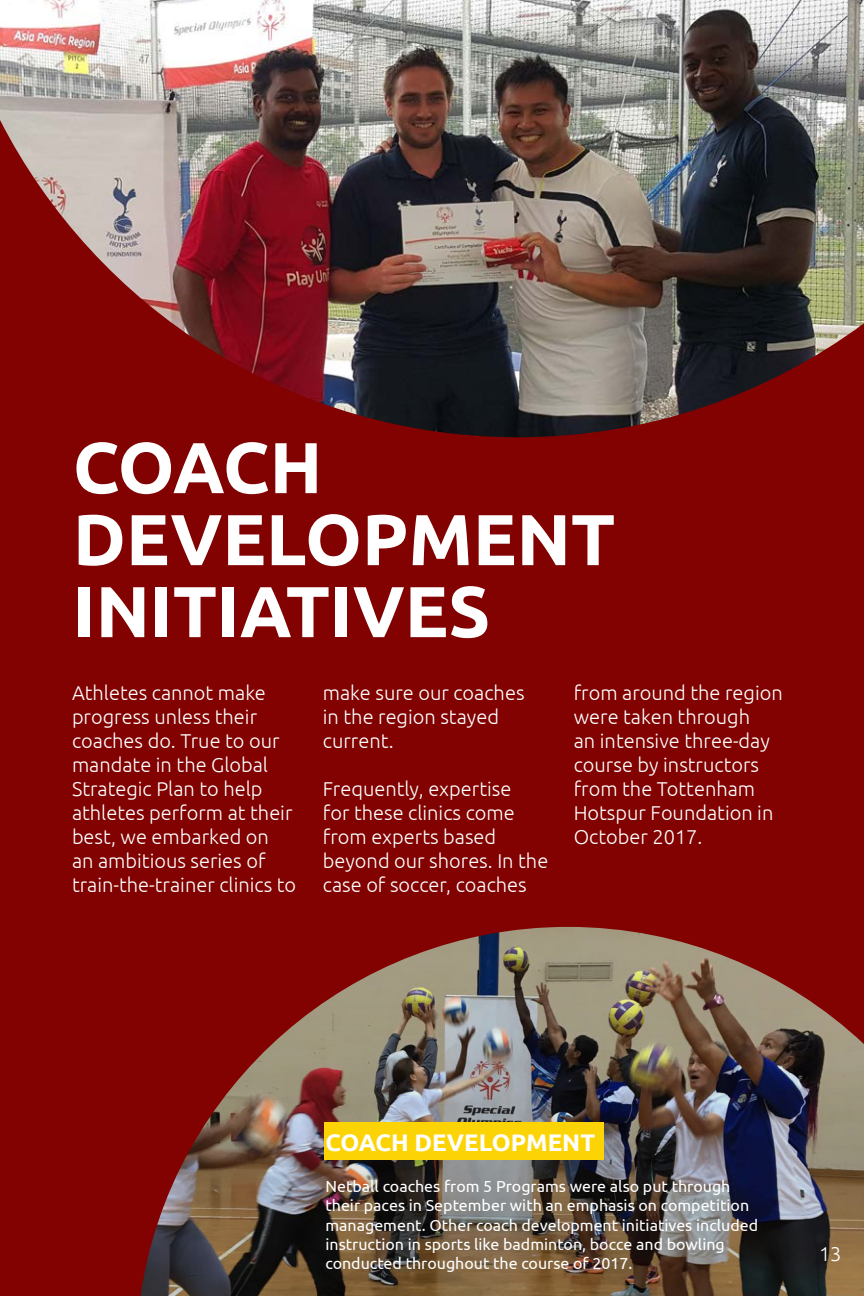
<style>
.page{position:relative;width:864px;height:1296px;background:#820101}
.page>*{position:absolute;margin:0;border:0;box-sizing:border-box;transform-origin:0 0}
.t1{font:700 72px/72px "Ubuntu";color:#fff}
.t2{font:700 24px "Ubuntu";color:#fff}
.t3{font:300 20px/24px "Ubuntu";color:#fff}
.t4{font:16px/19.2px "Ubuntu";color:#fff}
</style>
<div class="page">
<img style="left:140px;top:927px;width:724px;height:369px">
<img style="left:0;top:0;width:864px;height:437px">
<div style="left:325px;top:1122px;width:279px;height:38px;background:#fcd406"></div>
<p class="t1" style="left:73px;top:430px;width:544px">COACH<br>DEVELOPMENT<br>INITIATIVES</p>
<p class="t3" style="left:72px;top:680px;width:226px">Athletes cannot make progress unless their coaches do. True to our mandate in the Global<br>Strategic Plan to help athletes perform at their best, we embarked on<br>an ambitious series of train-the-trainer clinics to</p>
<p class="t3" style="left:323px;top:680px;width:203px">make sure our coaches in the region stayed current.</p>
<p class="t3" style="left:323px;top:776px;width:227px">Frequently, expertise<br>for these clinics come from experts based beyond our shores. In the case of soccer, coaches</p>
<p class="t3" style="left:574px;top:680px;width:211px">from around the region were taken through<br>an intensive three-day course by instructors from the Tottenham<br>Hotspur Foundation in<br>October 2017.</p>
<p class="t2" style="left:325px;top:1128px;width:271px">COACH DEVELOPMENT</p>
<p class="t4" style="left:325px;top:1177px;width:434px">Netball coaches from 5 Programs were also put through their paces in September with an emphasis on competition management. Other coach development initiatives included instruction in sports like badminton, bocce and bowling conducted throughout the course of 2017.</p>
<p class="t3" style="left:819px;top:1241px;width:24px">13</p>
</div>
